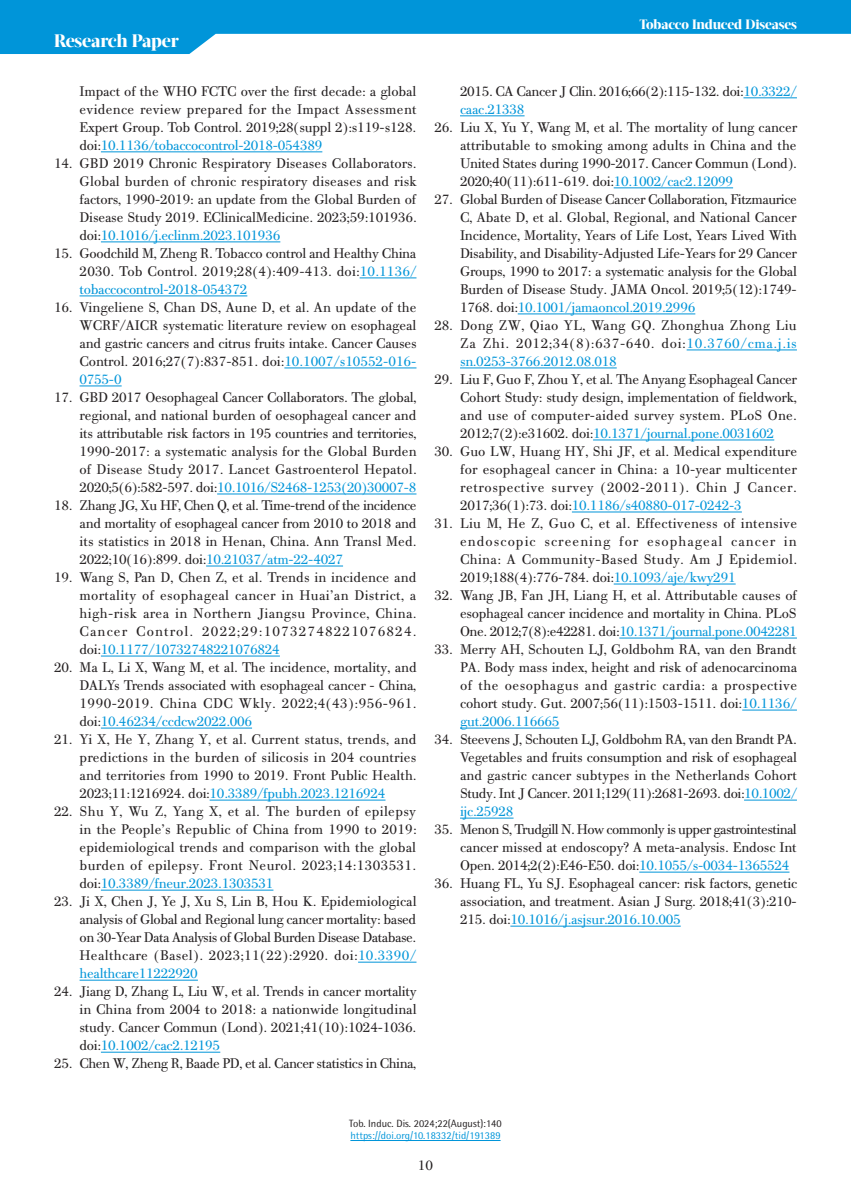
<style>
.page{position:relative;width:851px;height:1191px;background:#fff}
.page>*{position:absolute;margin:0;border:0;box-sizing:border-box;transform-origin:0 0}
.t1{font:800 18px "Acta Display W04";letter-spacing:-.01em;color:#fff}
.t2{font:15px/18px "PF Bodoni Text";letter-spacing:-.02em;color:#231f20;text-align:justify}
.t3{font:800 13.5px "Acta Display W04";letter-spacing:-.01em;color:#fff}
.t4{font:10.5px "Rotis Semi Sans Hel";color:#0095d9}
.t5{font:10.5px "Rotis Semi Sans Hel";color:#231f20}
.s1{color:#0095d9}
</style>
<div class="page">
<svg style="left:0;top:0;width:850px;height:54px;fill:#0095d9"></svg>
<hr style="left:350px;top:1140px;width:150px;height:1px;background:#0095d9">
<hr style="left:101px;top:152px;width:221px;height:1px;background:#0095d9">
<hr style="left:101px;top:242px;width:179px;height:1px;background:#0095d9">
<hr style="left:359px;top:278px;width:57px;height:1px;background:#0095d9">
<hr style="left:80px;top:296px;width:167px;height:1px;background:#0095d9">
<hr style="left:284px;top:368px;width:132px;height:1px;background:#0095d9">
<hr style="left:80px;top:386px;width:42px;height:1px;background:#0095d9">
<hr style="left:217px;top:494px;width:199px;height:1px;background:#0095d9">
<hr style="left:206px;top:566px;width:137px;height:1px;background:#0095d9">
<hr style="left:101px;top:656px;width:179px;height:1px;background:#0095d9">
<hr style="left:101px;top:728px;width:151px;height:1px;background:#0095d9">
<hr style="left:209px;top:800px;width:176px;height:1px;background:#0095d9">
<hr style="left:101px;top:890px;width:172px;height:1px;background:#0095d9">
<hr style="left:358px;top:962px;width:58px;height:1px;background:#0095d9">
<hr style="left:80px;top:980px;width:118px;height:1px;background:#0095d9">
<hr style="left:101px;top:1052px;width:119px;height:1px;background:#0095d9">
<hr style="left:743px;top:98px;width:53px;height:1px;background:#0095d9">
<hr style="left:460px;top:116px;width:64px;height:1px;background:#0095d9">
<hr style="left:613px;top:188px;width:120px;height:1px;background:#0095d9">
<hr style="left:517px;top:314px;width:178px;height:1px;background:#0095d9">
<hr style="left:686px;top:350px;width:110px;height:1px;background:#0095d9">
<hr style="left:460px;top:368px;width:156px;height:1px;background:#0095d9">
<hr style="left:593px;top:440px;width:181px;height:1px;background:#0095d9">
<hr style="left:572px;top:512px;width:169px;height:1px;background:#0095d9">
<hr style="left:613px;top:584px;width:122px;height:1px;background:#0095d9">
<hr style="left:619px;top:638px;width:177px;height:1px;background:#0095d9">
<hr style="left:742px;top:710px;width:54px;height:1px;background:#0095d9">
<hr style="left:460px;top:728px;width:99px;height:1px;background:#0095d9">
<hr style="left:744px;top:800px;width:52px;height:1px;background:#0095d9">
<hr style="left:460px;top:818px;width:53px;height:1px;background:#0095d9">
<hr style="left:639px;top:872px;width:150px;height:1px;background:#0095d9">
<hr style="left:510px;top:926px;width:170px;height:1px;background:#0095d9">
<p class="t1" style="left:54px;top:30px;width:126px">Research Paper</p>
<p class="t2" style="left:80px;top:82px;width:338px">Impact of the WHO FCTC over the first decade: a global evidence review prepared for the Impact Assessment Expert Group. Tob Control. 2019;28(suppl 2):s119-s128. doi:<span class="s1">10.1136/tobaccocontrol-2018-054389</span></p>
<p class="t2" style="left:80px;top:154px;width:338px;text-indent:-26px">14. GBD 2019 Chronic Respiratory Diseases Collaborators.<br>Global burden of chronic respiratory diseases and risk factors, 1990-2019: an update from the Global Burden of Disease Study 2019. EClinicalMedicine. 2023;59:101936. doi:<span class="s1">10.1016/j.eclinm.2023.101936</span></p>
<p class="t2" style="left:80px;top:244px;width:338px;text-indent:-26px">15. Goodchild M, Zheng R. Tobacco control and Healthy China 2030. Tob Control. 2019;28(4):409-413. doi:<span class="s1">10.1136/ tobaccocontrol-2018-054372</span></p>
<p class="t2" style="left:80px;top:298px;width:338px;text-indent:-26px">16. Vingeliene S, Chan DS, Aune D, et al. An update of the WCRF/AICR systematic literature review on esophageal and gastric cancers and citrus fruits intake. Cancer Causes Control. 2016;27(7):837-851. doi:<span class="s1">10.1007/s10552-016- 0755-0</span></p>
<p class="t2" style="left:80px;top:388px;width:338px;text-indent:-26px">17. GBD 2017 Oesophageal Cancer Collaborators. The global, regional, and national burden of oesophageal cancer and its attributable risk factors in 195 countries and territories, 1990-2017: a systematic analysis for the Global Burden of Disease Study 2017. Lancet Gastroenterol Hepatol.<br>2020;5(6):582-597. doi:<span class="s1">10.1016/S2468-1253(20)30007-8</span></p>
<p class="t2" style="left:80px;top:496px;width:338px;text-indent:-26px">18. Zhang JG, Xu HF, Chen Q, et al. Time-trend of the incidence and mortality of esophageal cancer from 2010 to 2018 and its statistics in 2018 in Henan, China. Ann Transl Med.<br>2022;10(16):899. doi:<span class="s1">10.21037/atm-22-4027</span></p>
<p class="t2" style="left:80px;top:568px;width:338px;text-indent:-26px">19. Wang S, Pan D, Chen Z, et al. Trends in incidence and mortality of esophageal cancer in Huai’an District, a high-risk area in Northern Jiangsu Province, China.<br>Cancer Control. 2022;29:10732748221076824. doi:<span class="s1">10.1177/10732748221076824</span></p>
<p class="t2" style="left:80px;top:658px;width:338px;text-indent:-26px">20. Ma L, Li X, Wang M, et al. The incidence, mortality, and DALYs Trends associated with esophageal cancer - China, 1990-2019. China CDC Wkly. 2022;4(43):956-961. doi:<span class="s1">10.46234/ccdcw2022.006</span></p>
<p class="t2" style="left:80px;top:730px;width:338px;text-indent:-26px">21. Yi X, He Y, Zhang Y, et al. Current status, trends, and predictions in the burden of silicosis in 204 countries and territories from 1990 to 2019. Front Public Health.<br>2023;11:1216924. doi:<span class="s1">10.3389/fpubh.2023.1216924</span></p>
<p class="t2" style="left:80px;top:802px;width:338px;text-indent:-26px">22. Shu Y, Wu Z, Yang X, et al. The burden of epilepsy in the People’s Republic of China from 1990 to 2019: epidemiological trends and comparison with the global burden of epilepsy. Front Neurol. 2023;14:1303531. doi:<span class="s1">10.3389/fneur.2023.1303531</span></p>
<p class="t2" style="left:80px;top:892px;width:338px;text-indent:-26px">23. Ji X, Chen J, Ye J, Xu S, Lin B, Hou K. Epidemiological analysis of Global and Regional lung cancer mortality: based on 30-Year Data Analysis of Global Burden Disease Database.<br>Healthcare (Basel). 2023;11(22):2920. doi:<span class="s1">10.3390/ healthcare11222920</span></p>
<p class="t2" style="left:80px;top:982px;width:338px;text-indent:-26px">24. Jiang D, Zhang L, Liu W, et al. Trends in cancer mortality in China from 2004 to 2018: a nationwide longitudinal study. Cancer Commun (Lond). 2021;41(10):1024-1036. doi:<span class="s1">10.1002/cac2.12195</span></p>
<p class="t2" style="left:54px;top:1054px;width:364px">25. Chen W, Zheng R, Baade PD, et al. Cancer statistics in China,</p>
<p class="t3" style="left:639px;top:17px;width:159px">Tobacco Induced Diseases</p>
<p class="t2" style="left:460px;top:82px;width:338px">2015. CA Cancer J Clin. 2016;66(2):115-132. doi:<span class="s1">10.3322/ caac.21338</span></p>
<p class="t2" style="left:460px;top:118px;width:338px;text-indent:-26px">26. Liu X, Yu Y, Wang M, et al. The mortality of lung cancer attributable to smoking among adults in China and the United States during 1990-2017. Cancer Commun (Lond).<br>2020;40(11):611-619. doi:<span class="s1">10.1002/cac2.12099</span></p>
<p class="t2" style="left:460px;top:190px;width:338px;text-indent:-26px">27. Global Burden of Disease Cancer Collaboration, Fitzmaurice C, Abate D, et al. Global, Regional, and National Cancer Incidence, Mortality, Years of Life Lost, Years Lived With Disability, and Disability-Adjusted Life-Years for 29 Cancer Groups, 1990 to 2017: a systematic analysis for the Global Burden of Disease Study. JAMA Oncol. 2019;5(12):1749- 1768. doi:<span class="s1">10.1001/jamaoncol.2019.2996</span></p>
<p class="t2" style="left:460px;top:316px;width:338px;text-indent:-26px">28. Dong ZW, Qiao YL, Wang GQ. Zhonghua Zhong Liu Za Zhi. 2012;34(8):637-640. doi:<span class="s1">10.3760/cma.j.is sn.0253-3766.2012.08.018</span></p>
<p class="t2" style="left:460px;top:370px;width:338px;text-indent:-26px">29. Liu F, Guo F, Zhou Y, et al. The Anyang Esophageal Cancer Cohort Study: study design, implementation of fieldwork, and use of computer-aided survey system. PLoS One.<br>2012;7(2):e31602. doi:<span class="s1">10.1371/journal.pone.0031602</span></p>
<p class="t2" style="left:460px;top:442px;width:338px;text-indent:-26px">30. Guo LW, Huang HY, Shi JF, et al. Medical expenditure for esophageal cancer in China: a 10-year multicenter retrospective survey (2002-2011). Chin J Cancer.<br>2017;36(1):73. doi:<span class="s1">10.1186/s40880-017-0242-3</span></p>
<p class="t2" style="left:460px;top:514px;width:338px;text-indent:-26px">31. Liu M, He Z, Guo C, et al. Effectiveness of intensive endoscopic screening for esophageal cancer in China: A Community-Based Study. Am J Epidemiol.<br>2019;188(4):776-784. doi:<span class="s1">10.1093/aje/kwy291</span></p>
<p class="t2" style="left:460px;top:586px;width:338px;text-indent:-26px">32. Wang JB, Fan JH, Liang H, et al. Attributable causes of esophageal cancer incidence and mortality in China. PLoS One. 2012;7(8):e42281. doi:<span class="s1">10.1371/journal.pone.0042281</span></p>
<p class="t2" style="left:460px;top:640px;width:338px;text-indent:-26px">33. Merry AH, Schouten LJ, Goldbohm RA, van den Brandt PA. Body mass index, height and risk of adenocarcinoma of the oesophagus and gastric cardia: a prospective cohort study. Gut. 2007;56(11):1503-1511. doi:<span class="s1">10.1136/ gut.2006.116665</span></p>
<p class="t2" style="left:460px;top:730px;width:338px;text-indent:-26px">34. Steevens J, Schouten LJ, Goldbohm RA, van den Brandt PA.<br>Vegetables and fruits consumption and risk of esophageal and gastric cancer subtypes in the Netherlands Cohort Study. Int J Cancer. 2011;129(11):2681-2693. doi:<span class="s1">10.1002/ ijc.25928</span></p>
<p class="t2" style="left:460px;top:820px;width:338px;text-indent:-26px">35. Menon S, Trudgill N. How commonly is upper gastrointestinal cancer missed at endoscopy? A meta-analysis. Endosc Int Open. 2014;2(2):E46-E50. doi:<span class="s1">10.1055/s-0034-1365524</span></p>
<p class="t2" style="left:460px;top:874px;width:338px;text-indent:-26px">36. Huang FL, Yu SJ. Esophageal cancer: risk factors, genetic association, and treatment. Asian J Surg. 2018;41(3):210- 215. doi:<span class="s1">10.1016/j.asjsur.2016.10.005</span></p>
<p class="t5" style="left:349px;top:1116px;width:154px">Tob. Induc. Dis. 2024;22(August):140</p>
<p class="t4" style="left:350px;top:1129px;width:152px">https://doi.org/10.18332/tid/191389</p>
<p class="t2" style="left:418px;top:1156px;width:17px">10</p>
</div>
